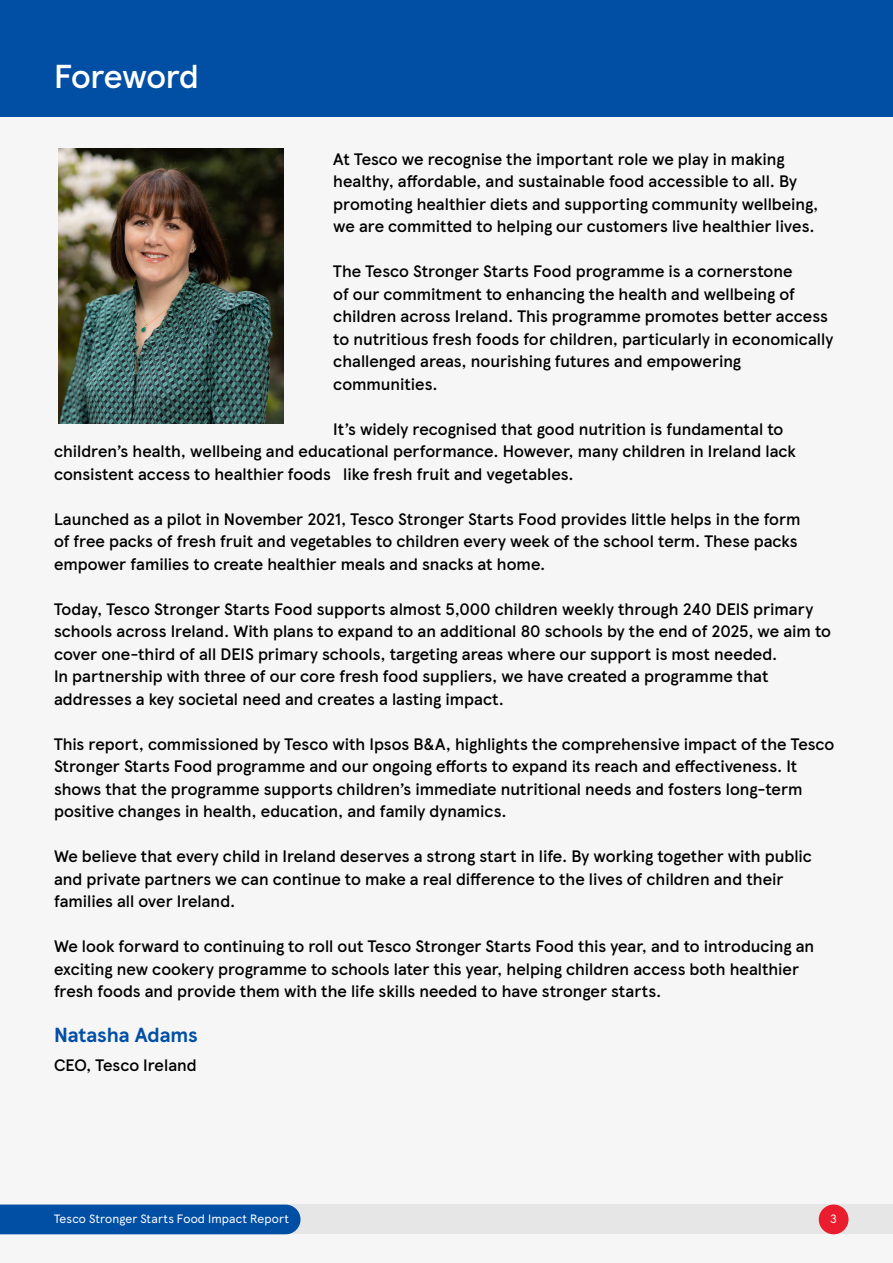
<style>
.page{position:relative;width:893px;height:1263px;background:#f6f6f6}
.page>*{position:absolute;margin:0;border:0;box-sizing:border-box;transform-origin:0 0}
.Heading_Body_Text{font:500 33px "TESCO Modern";letter-spacing:-.02em;color:#fff}
.Heading_Body_Text-2{font:700 20.25px "TESCO Modern";letter-spacing:-.005em;color:#014fa4}
.Heading_Body_Text-3{font:500 16.5px/22.5px "TESCO Modern";color:#000}
.t1{font:12px "TESCO Modern";letter-spacing:.01em;color:#fff}
</style>
<div class="page">
<div style="left:0;top:1204px;width:893px;height:30px;background:#e6e6e6"></div>
<div style="left:819px;top:1204px;width:29px;height:30px;background:#ea1d2e;border-radius:50%"></div>
<div style="left:0;top:1204px;width:300px;height:30px;background:#014fa4"></div>
<div style="left:0;top:0;width:893px;height:117px;background:#014fa4"></div>
<img style="left:58px;top:149px;width:225px;height:274px">
<p class="Heading_Body_Text" style="left:54px;top:51px;width:147px">Foreword</p>
<p class="Heading_Body_Text-3" style="left:333px;top:147px;width:487px">At Tesco we recognise the important role we play in making healthy, affordable, and sustainable food accessible to all. By promoting healthier diets and supporting community wellbeing, we are committed to helping our customers live healthier lives.</p>
<p class="Heading_Body_Text-3" style="left:333px;top:259px;width:501px">The Tesco Stronger Starts Food programme is a cornerstone<br>of our commitment to enhancing the health and wellbeing of children across Ireland. This programme promotes better access to nutritious fresh foods for children, particularly in economically challenged areas, nourishing futures and empowering communities.</p>
<p class="Heading_Body_Text-3" style="left:54px;top:417px;width:743px;text-indent:279px">It’s widely recognised that good nutrition is fundamental to children’s health, wellbeing and educational performance. However, many children in Ireland lack consistent access to healthier foods like fresh fruit and vegetables.</p>
<p class="Heading_Body_Text-3" style="left:54px;top:507px;width:748px">Launched as a pilot in November 2021, Tesco Stronger Starts Food provides little helps in the form of free packs of fresh fruit and vegetables to children every week of the school term. These packs empower families to create healthier meals and snacks at home.</p>
<p class="Heading_Body_Text-3" style="left:54px;top:597px;width:779px">Today, Tesco Stronger Starts Food supports almost 5,000 children weekly through 240 DEIS primary schools across Ireland. With plans to expand to an additional 80 schools by the end of 2025, we aim to cover one-third of all DEIS primary schools, targeting areas where our support is most needed.</p>
<p class="Heading_Body_Text-3" style="left:54px;top:664px;width:716px">In partnership with three of our core fresh food suppliers, we have created a programme that addresses a key societal need and creates a lasting impact.</p>
<p class="Heading_Body_Text-3" style="left:54px;top:732px;width:782px">This report, commissioned by Tesco with Ipsos B&amp;A, highlights the comprehensive impact of the Tesco Stronger Starts Food programme and our ongoing efforts to expand its reach and effectiveness. It shows that the programme supports children’s immediate nutritional needs and fosters long-term positive changes in health, education, and family dynamics.</p>
<p class="Heading_Body_Text-3" style="left:54px;top:844px;width:759px">We believe that every child in Ireland deserves a strong start in life. By working together with public and private partners we can continue to make a real difference to the lives of children and their families all over Ireland.</p>
<p class="Heading_Body_Text-3" style="left:54px;top:934px;width:762px">We look forward to continuing to roll out Tesco Stronger Starts Food this year, and to introducing an exciting new cookery programme to schools later this year, helping children access both healthier fresh foods and provide them with the life skills needed to have stronger starts.</p>
<p class="Heading_Body_Text-2" style="left:54px;top:1020px;width:145px">Natasha Adams</p>
<p class="Heading_Body_Text-3" style="left:54px;top:1053px;width:144px">CEO, Tesco Ireland</p>
<p class="t1" style="left:54px;top:1210px;width:237px">Tesco Stronger Starts Food Impact Report</p>
<p class="t1" style="left:830px;top:1210px;width:8px">3</p>
</div>
